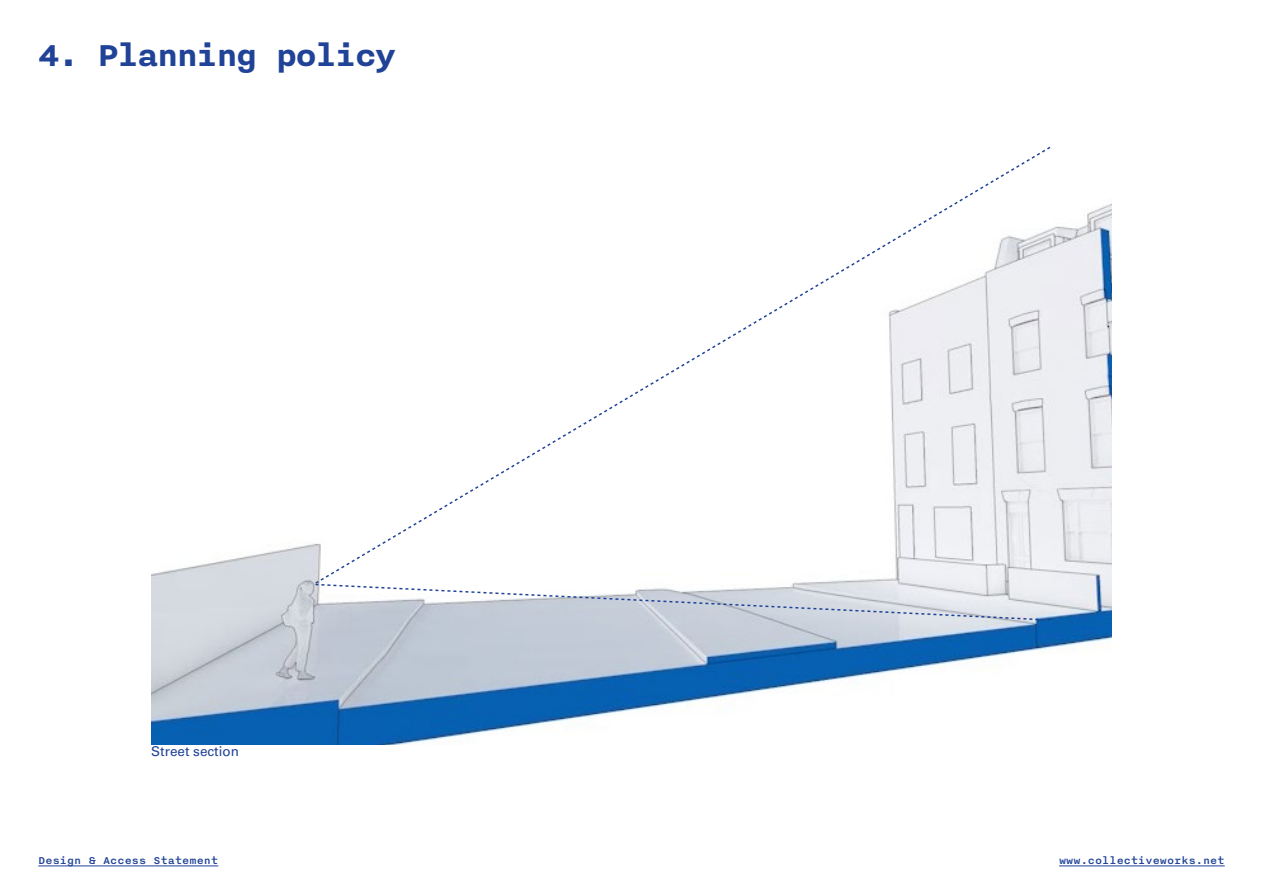
<style>
.page{position:relative;width:1263px;height:893px;background:#fff}
.page>*{position:absolute;margin:0;border:0;box-sizing:border-box;transform-origin:0 0}
.A4_Title{font:700 36px "Nitti";letter-spacing:-.05em;color:#204398}
.A4_Body{font:13.5px "Univers LT Std";color:#204398}
.t1{font:500 12px "Nitti Basic";color:#204398}
</style>
<div class="page">
<hr style="left:38px;top:866px;width:180px;height:1px;background:#204398">
<img style="left:151px;top:203px;width:961px;height:541px">
<hr style="left:1059px;top:866px;width:166px;height:1px;background:#204398">
<svg style="left:314px;top:146px;width:738px;height:437px"></svg>
<svg style="left:314px;top:583px;width:738px;height:39px"></svg>
<p class="A4_Title" style="left:38px;top:34px;width:360px">4. Planning policy</p>
<p class="A4_Body" style="left:151px;top:743px;width:89px">Street section</p>
<p class="t1" style="left:38px;top:854px;width:182px">Design &amp; Access Statement</p>
<p class="t1" style="left:1059px;top:854px;width:167px">www.collectiveworks.net</p>
</div>
